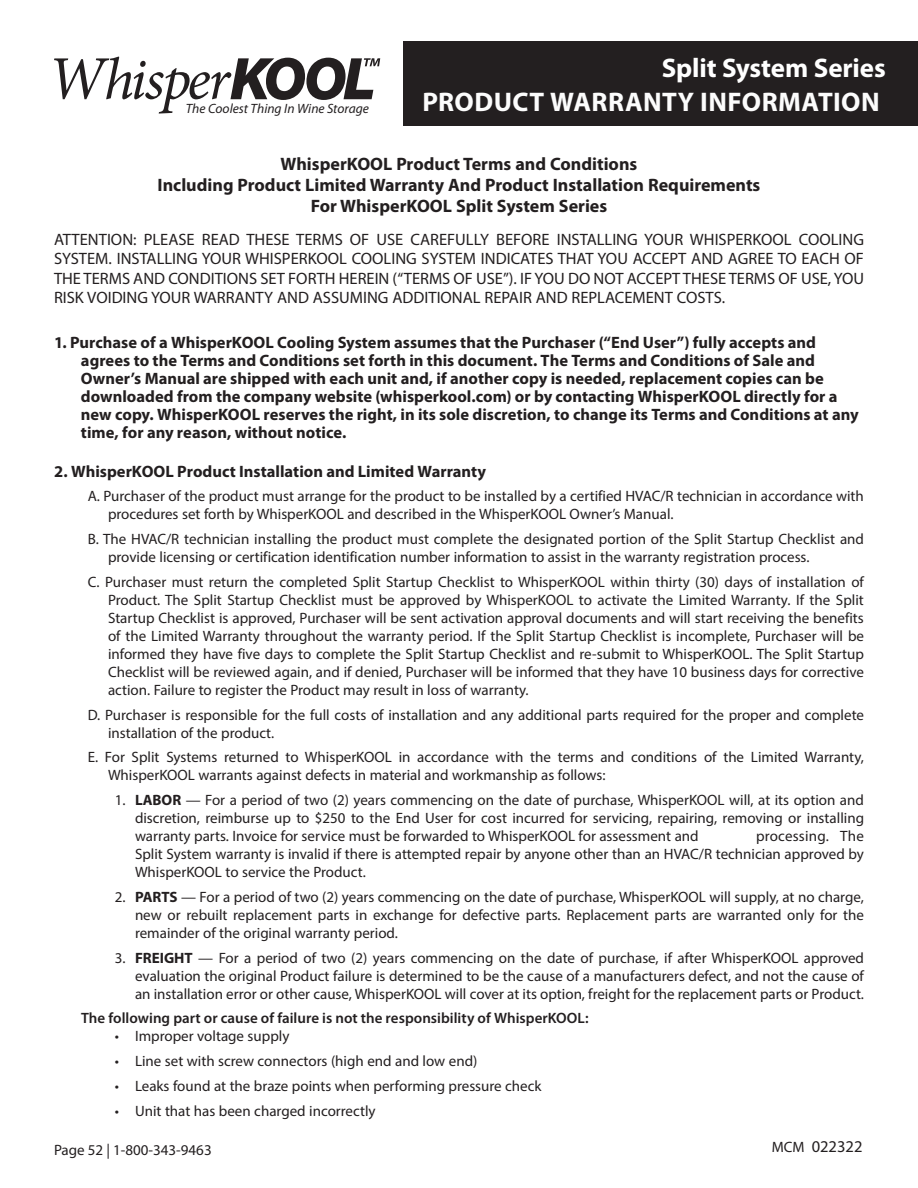
<style>
.page{position:relative;width:918px;height:1188px;background:#fff}
.page>*{position:absolute;margin:0;border:0;box-sizing:border-box;transform-origin:0 0}
.t1{font:700 27px "Myriad Pro";letter-spacing:.02em;color:#fcfcfc}
.t2{font:700 27px "Myriad Pro";letter-spacing:-.005em;color:#fff}
.t3{font:700 18px/21px "Myriad Pro";color:#231f20;text-align:center}
.t4{font:700 16.5px/18px "Myriad Pro";color:#231f20}
.t5{font:16.5px/19.5px "Myriad Pro";color:#231f20;text-align:justify}
.t6{font:15px/18px "Myriad Pro";color:#231f20;text-align:justify}
.t7{font:600 15px "Myriad Pro";color:#231f20}
.t8{font:italic 13.5px "Myriad Pro";letter-spacing:.005em;color:#231f20}
.s1{font-weight:700}
.s2{font-size:15px}
</style>
<div class="page">
<div style="left:403px;top:41px;width:515px;height:85px;background:#231f20"></div>
<svg style="left:54px;top:57px;width:326px;height:57px"></svg>
<h1 class="t2" style="left:662px;top:50px;width:225px">Split System Series</h1>
<p class="t8" style="left:186px;top:100px;width:185px">The Coolest Thing In Wine Storage</p>
<h1 class="t1" style="left:422px;top:84px;width:459px">PRODUCT WARRANTY INFORMATION</h1>
<p class="t3" style="left:158px;top:153px;width:604px">WhisperKOOL Product Terms and Conditions<br>Including Product Limited Warranty And Product Installation Requirements<br>For WhisperKOOL Split System Series</p>
<p class="t5" style="left:54px;top:229px;width:812px">ATTENTION: PLEASE READ THESE TERMS OF USE CAREFULLY BEFORE INSTALLING YOUR WHISPERKOOL COOLING SYSTEM. INSTALLING YOUR WHISPERKOOL COOLING SYSTEM INDICATES THAT YOU ACCEPT AND AGREE TO EACH OF THE TERMS AND CONDITIONS SET FORTH HEREIN (“TERMS OF USE”). IF YOU DO NOT ACCEPT THESE TERMS OF USE, YOU RISK VOIDING YOUR WARRANTY AND ASSUMING ADDITIONAL REPAIR AND REPLACEMENT COSTS.</p>
<p class="t4" style="left:81px;top:333px;width:779px;text-indent:-27px">1. Purchase of a WhisperKOOL Cooling System assumes that the Purchaser (“End User”) fully accepts and agrees to the Terms and Conditions set forth in this document. The Terms and Conditions of Sale and Owner’s Manual are shipped with each unit and, if another copy is needed, replacement copies can be downloaded from the company website (whisperkool.com) or by contacting WhisperKOOL directly for a new copy. WhisperKOOL reserves the right, in its sole discretion, to change its Terms and Conditions at any time, for any reason, without notice.</p>
<p class="t4" style="left:54px;top:461px;width:434px">2. WhisperKOOL Product Installation and Limited Warranty</p>
<p class="t6" style="left:108px;top:487px;width:757px;text-indent:-20px">A. Purchaser of the product must arrange for the product to be installed by a certified HVAC/R technician in accordance with procedures set forth by WhisperKOOL and described in the WhisperKOOL Owner’s Manual.</p>
<p class="t6" style="left:108px;top:530px;width:758px;text-indent:-20px">B. The HVAC/R technician installing the product must complete the designated portion of the Split Startup Checklist and provide licensing or certification identification number information to assist in the warranty registration process.</p>
<p class="t6" style="left:108px;top:573px;width:758px;text-indent:-20px">C. Purchaser must return the completed Split Startup Checklist to WhisperKOOL within thirty (30) days of installation of Product. The Split Startup Checklist must be approved by WhisperKOOL to activate the Limited Warranty. If the Split Startup Checklist is approved, Purchaser will be sent activation approval documents and will start receiving the benefits of the Limited Warranty throughout the warranty period. If the Split Startup Checklist is incomplete, Purchaser will be informed they have five days to complete the Split Startup Checklist and re-submit to WhisperKOOL. The Split Startup Checklist will be reviewed again, and if denied, Purchaser will be informed that they have 10 business days for corrective action. Failure to register the Product may result in loss of warranty.</p>
<p class="t6" style="left:108px;top:705px;width:758px;text-indent:-20px">D. Purchaser is responsible for the full costs of installation and any additional parts required for the proper and complete installation of the product.</p>
<p class="t6" style="left:108px;top:748px;width:757px;text-indent:-20px">E. For Split Systems returned to WhisperKOOL in accordance with the terms and conditions of the Limited Warranty,<br>WhisperKOOL warrants against defects in material and workmanship as follows:</p>
<p class="t6" style="left:135px;top:791px;width:731px;text-indent:-20px">1. <span class="s1">LABOR</span> — For a period of two (2) years commencing on the date of purchase, WhisperKOOL will, at its option and discretion, reimburse up to $250 to the End User for cost incurred for servicing, repairing, removing or installing warranty parts. Invoice for service must be forwarded to WhisperKOOL for assessment and</p>
<p class="t6" style="left:135px;top:827px;width:731px;text-indent:621px">processing. The Split System warranty is invalid if there is attempted repair by anyone other than an HVAC/R technician approved by WhisperKOOL to service the Product.</p>
<p class="t6" style="left:135px;top:888px;width:731px;text-indent:-20px">2. <span class="s1">PARTS</span> — For a period of two (2) years commencing on the date of purchase, WhisperKOOL will supply, at no charge, new or rebuilt replacement parts in exchange for defective parts. Replacement parts are warranted only for the remainder of the original warranty period.</p>
<p class="t6" style="left:135px;top:948px;width:731px;text-indent:-20px">3. <span class="s1">FREIGHT</span> — For a period of two (2) years commencing on the date of purchase, if after WhisperKOOL approved evaluation the original Product failure is determined to be the cause of a manufacturers defect, and not the cause of an installation error or other cause, WhisperKOOL will cover at its option, freight for the replacement parts or Product.</p>
<p class="t7" style="left:81px;top:1009px;width:509px">The following part or cause of failure is not the responsibility of WhisperKOOL:</p>
<p class="t6" style="left:115px;top:1027px;width:176px">• Improper voltage supply</p>
<p class="t6" style="left:115px;top:1052px;width:364px">• Line set with screw connectors (high end and low end)</p>
<p class="t6" style="left:115px;top:1077px;width:428px">• Leaks found at the braze points when performing pressure check</p>
<p class="t6" style="left:115px;top:1101px;width:262px">• Unit that has been charged incorrectly</p>
<p class="t6" style="left:54px;top:1141px;width:159px">Page 52 | 1-800-343-9463</p>
<p class="t5" style="left:772px;top:1136px;width:92px"><span class="s2">MCM</span> 022322</p>
</div>
